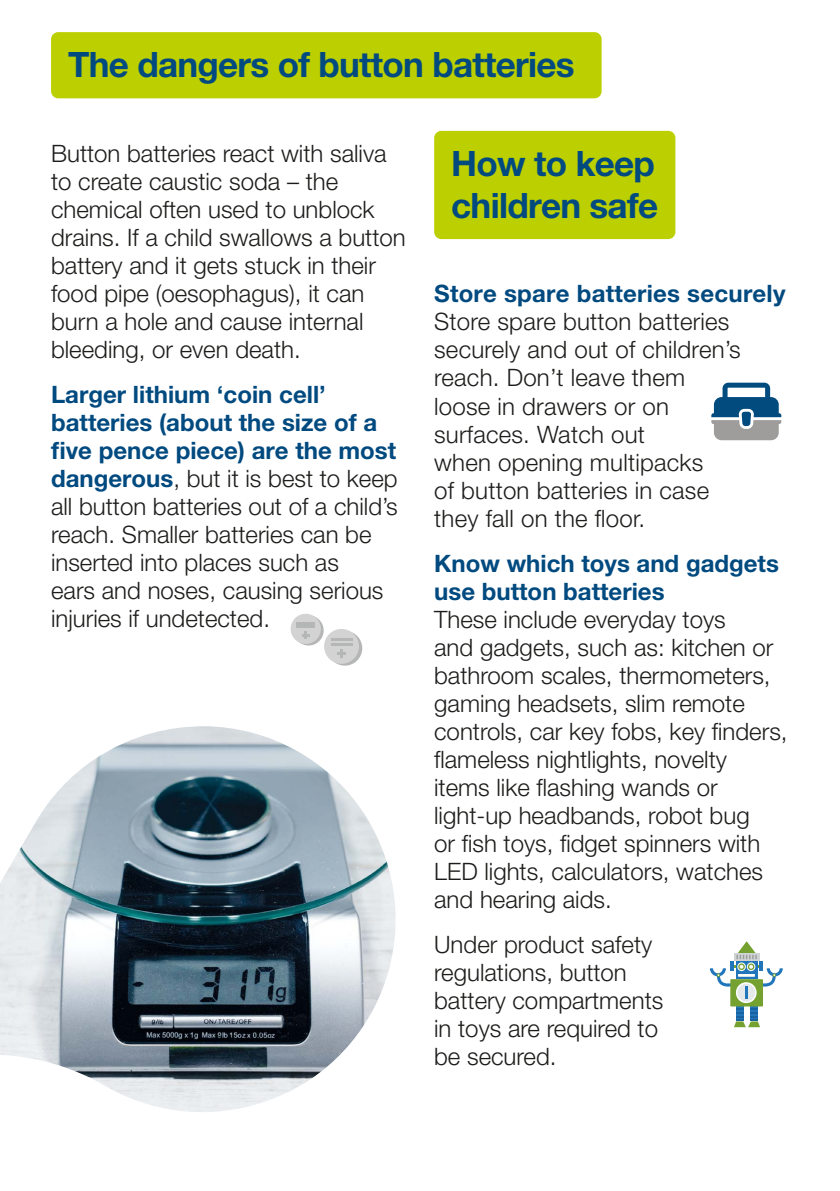
<style>
.page{position:relative;width:840px;height:1191px;background:#fff}
.page>*{position:absolute;margin:0;border:0;box-sizing:border-box;transform-origin:0 0}
.H1_Hdr_1st_Shaded_17{font:700 35px "Helvetica Neue LT Pro";letter-spacing:-.02em;color:#004a80}
.H1_Hdr_2nd_Shaded_17{font:700 35px/42px "Helvetica Neue LT Pro";letter-spacing:-.02em;color:#004a80}
.Body_12_14_light__3a{font:300 24px/28px "Helvetica Neue LT Pro";color:#1d1d1b}
.s1{font-weight:700;color:#004a80}
</style>
<div class="page">
<img style="left:0;top:726px;width:396px;height:386px">
<div style="left:51px;top:32px;width:550px;height:66px;background:#bccf00;border-radius:7px"></div>
<div style="left:434px;top:131px;width:241px;height:108px;background:#bccf00;border-radius:7px"></div>
<svg style="left:293px;top:615px;width:30px;height:30px"></svg>
<div style="left:290px;top:614px;width:30px;height:30px;background:#d3d3d4;border-radius:50%"></div>
<svg style="left:296px;top:622px;width:19px;height:17px"></svg>
<div style="left:327px;top:631px;width:35px;height:34px;background:#b5b6b6;border-radius:50%"></div>
<div style="left:324px;top:629px;width:35px;height:35px;background:#d3d3d4;border-radius:50%"></div>
<svg style="left:337px;top:649px;width:8px;height:9px"></svg>
<hr style="left:330px;top:638px;width:22px;height:3px;background:#b5b6b6">
<hr style="left:330px;top:643px;width:22px;height:2px;background:#b5b6b6">
<svg style="left:709px;top:941px;width:73px;height:86px"></svg>
<svg style="left:711px;top:383px;width:69px;height:57px"></svg>
<h1 class="H1_Hdr_1st_Shaded_17" style="left:68px;top:43px;width:507px">The dangers of button batteries</h1>
<p class="Body_12_14_light__3a" style="left:51px;top:139px;width:356px">Button batteries react with saliva to create caustic soda – the chemical often used to unblock drains. If a child swallows a button battery and it gets stuck in their food pipe (oesophagus), it can burn a hole and cause internal bleeding, or even death.</p>
<p class="Body_12_14_light__3a" style="left:51px;top:380px;width:348px"><span class="s1">Larger lithium ‘coin cell’ batteries (about the size of a five pence piece) are the most dangerous</span>, but it is best to keep all button batteries out of a child’s reach. Smaller batteries can be inserted into places such as<br>ears and noses, causing serious injuries if undetected.</p>
<h1 class="H1_Hdr_2nd_Shaded_17" style="left:451px;top:141px;width:208px">How to keep children safe</h1>
<p class="Body_12_14_light__3a" style="left:434px;top:279px;width:352px"><span class="s1">Store spare batteries securely<br></span>Store spare button batteries securely and out of children’s reach. Don’t leave them<br>loose in drawers or on<br>surfaces. Watch out<br>when opening multipacks<br>of button batteries in case<br>they fall on the floor.</p>
<p class="Body_12_14_light__3a" style="left:434px;top:548px;width:354px"><span class="s1">Know which toys and gadgets use button batteries<br></span>These include everyday toys<br>and gadgets, such as: kitchen or bathroom scales, thermometers, gaming headsets, slim remote controls, car key fobs, key finders, flameless nightlights, novelty items like flashing wands or light‑up headbands, robot bug<br>or fish toys, fidget spinners with<br>LED lights, calculators, watches and hearing aids.</p>
<p class="Body_12_14_light__3a" style="left:434px;top:929px;width:230px">Under product safety regulations, button battery compartments in toys are required to be secured.</p>
</div>
